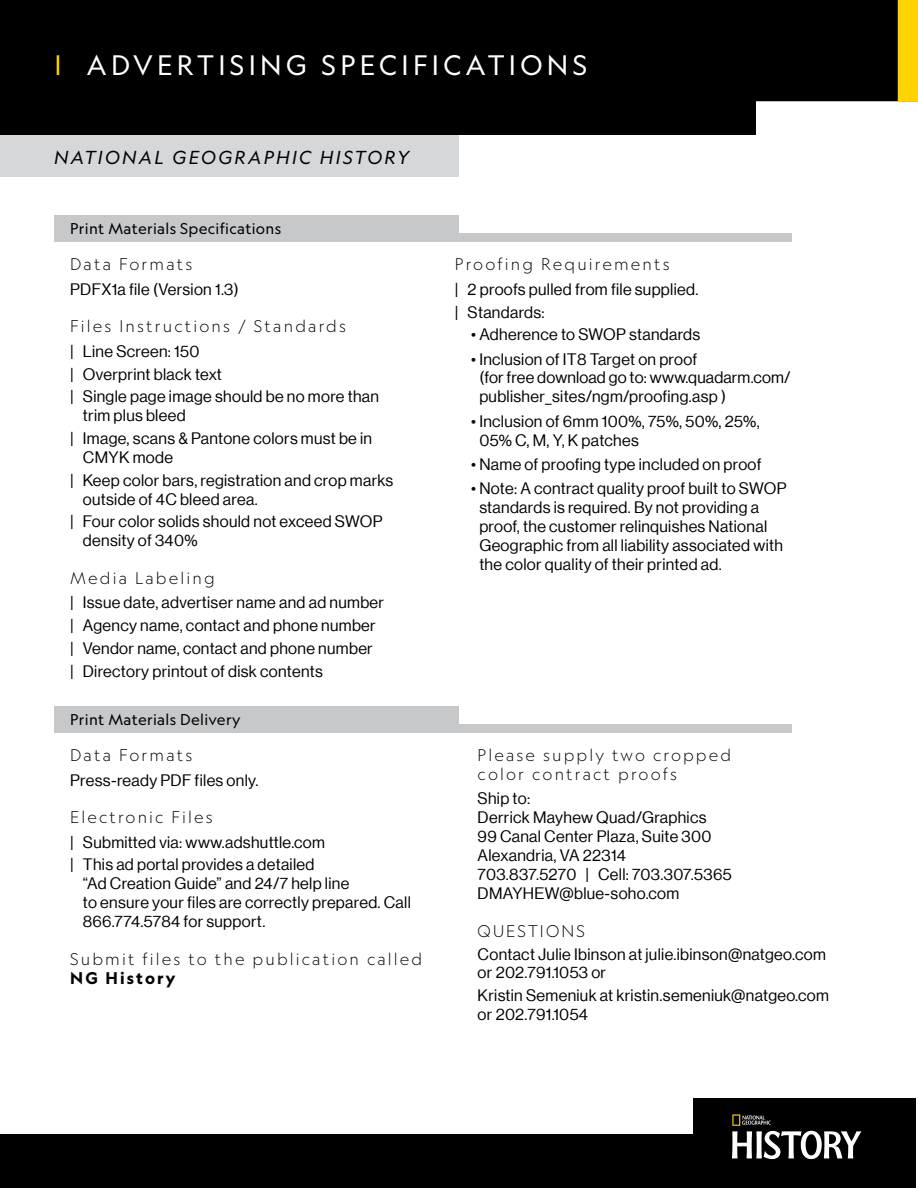
<style>
.page{position:relative;width:918px;height:1188px;background:#fff}
.page>*{position:absolute;margin:0;border:0;box-sizing:border-box;transform-origin:0 0}
.t1{font:27px "Geograph";letter-spacing:.16em;color:#fff}
.t2{font:italic 18px "Geograph";letter-spacing:.13em;color:#000}
.t3{font:16.2px/18.9px "N Haas Grotesk DS Pro 55 Rg";letter-spacing:.02em;color:#000}
.t4{font:300 16.2px/18.9px "Geograph";letter-spacing:.13em;color:#000}
.t5{font:700 16.2px "Geograph";letter-spacing:.13em;color:#000}
.t6{font:15px "Geograph";letter-spacing:.02em;color:#000}
.s1{color:#ffd800}
</style>
<div class="page">
<div style="left:0;top:1134px;width:726px;height:54px;background:#000"></div>
<div style="left:0;top:0;width:898px;height:135px;background:#000"></div>
<div style="left:898px;top:0;width:20px;height:102px;background:#ffd200"></div>
<div style="left:693px;top:1099px;width:223px;height:89px;background:#000"></div>
<svg style="left:732px;top:1114px;width:129px;height:45px"></svg>
<div style="left:54px;top:234px;width:737px;height:8px;background:#c7c8ca"></div>
<div style="left:54px;top:215px;width:405px;height:27px;background:#c7c8ca"></div>
<div style="left:54px;top:724px;width:737px;height:9px;background:#c7c8ca"></div>
<div style="left:54px;top:706px;width:405px;height:27px;background:#c7c8ca"></div>
<div style="left:0;top:135px;width:459px;height:41px;background:#d5d7d8"></div>
<h1 class="t1" style="left:54px;top:48px;width:535px"><span class="s1">|</span> ADVERTISING SPECIFICATIONS</h1>
<p class="t2" style="left:54px;top:146px;width:357px">NATIONAL GEOGRAPHIC HISTORY</p>
<p class="t6" style="left:70px;top:219px;width:213px">Print Materials Specifications</p>
<p class="t4" style="left:70px;top:255px;width:124px">Data Formats</p>
<p class="t3" style="left:70px;top:280px;width:170px">PDFX1a file (Version 1.3)</p>
<p class="t4" style="left:70px;top:317px;width:277px">Files Instructions / Standards</p>
<p class="t3" style="left:70px;top:340px;width:310px;line-height:22.8px">| Line Screen: 150<br>| Overprint black text<br>| Single page image should be no more than</p>
<p class="t3" style="left:70px;top:404px;width:303px;line-height:22.8px;text-indent:13px">trim plus bleed<br>| Image, scans &amp; Pantone colors must be in</p>
<p class="t3" style="left:70px;top:446px;width:325px;line-height:22.8px;text-indent:13px">CMYK mode<br>| Keep color bars, registration and crop marks</p>
<p class="t3" style="left:70px;top:488px;width:314px;line-height:22.8px;text-indent:13px">outside of 4C bleed area.<br>| Four color solids should not exceed SWOP</p>
<p class="t3" style="left:83px;top:531px;width:116px">density of 340%</p>
<p class="t4" style="left:70px;top:569px;width:146px">Media Labeling</p>
<p class="t3" style="left:70px;top:591px;width:315px;line-height:22.8px">| Issue date, advertiser name and ad number | Agency name, contact and phone number<br>| Vendor name, contact and phone number<br>| Directory printout of disk contents</p>
<p class="t6" style="left:70px;top:710px;width:172px">Print Materials Delivery</p>
<p class="t4" style="left:70px;top:746px;width:124px">Data Formats</p>
<p class="t3" style="left:70px;top:771px;width:190px">Press-ready PDF files only.</p>
<p class="t4" style="left:70px;top:808px;width:144px">Electronic Files</p>
<p class="t3" style="left:70px;top:831px;width:256px;line-height:22.8px">| Submitted via: www.adshuttle.com | This ad portal provides a detailed</p>
<p class="t3" style="left:83px;top:874px;width:330px">“Ad Creation Guide” and 24/7 help line<br>to ensure your files are correctly prepared. Call<br>866.774.5784 for support.</p>
<p class="t4" style="left:70px;top:949px;width:354px">Submit files to the publication called</p>
<p class="t5" style="left:70px;top:967px;width:107px">NG History</p>
<p class="t4" style="left:455px;top:255px;width:216px">Proofing Requirements</p>
<p class="t3" style="left:455px;top:278px;width:245px;line-height:22.8px">| 2 proofs pulled from file supplied. | Standards:</p>
<p class="t3" style="left:471px;top:325px;width:231px">• Adherence to SWOP standards</p>
<p class="t3" style="left:479px;top:350px;width:313px;text-indent:-8px">• Inclusion of IT8 Target on proof<br>(for free download go to: www.quadarm.com/ publisher_sites/ngm/proofing.asp )</p>
<p class="t3" style="left:479px;top:412px;width:282px;text-indent:-8px">• Inclusion of 6mm 100%, 75%, 50%, 25%,<br>05% C, M, Y, K patches</p>
<p class="t3" style="left:471px;top:455px;width:292px">• Name of proofing type included on proof</p>
<p class="t3" style="left:479px;top:479px;width:309px;text-indent:-8px">• Note: A contract quality proof built to SWOP standards is required. By not providing a proof, the customer relinquishes National Geographic from all liability associated with the color quality of their printed ad.</p>
<p class="t4" style="left:478px;top:746px;width:255px">Please supply two cropped color contract proofs</p>
<p class="t3" style="left:478px;top:789px;width:256px">Ship to:<br>Derrick Mayhew Quad/Graphics<br>99 Canal Center Plaza, Suite 300<br>Alexandria, VA 22314<br>703.837.5270 | Cell: 703.307.5365<br>DMAYHEW@blue-soho.com</p>
<p class="t4" style="left:478px;top:921px;width:109px">QUESTIONS</p>
<p class="t3" style="left:478px;top:945px;width:350px">Contact Julie Ibinson at julie.ibinson@natgeo.com or 202.791.1053 or</p>
<p class="t3" style="left:478px;top:986px;width:353px">Kristin Semeniuk at kristin.semeniuk@natgeo.com or 202.791.1054</p>
</div>
